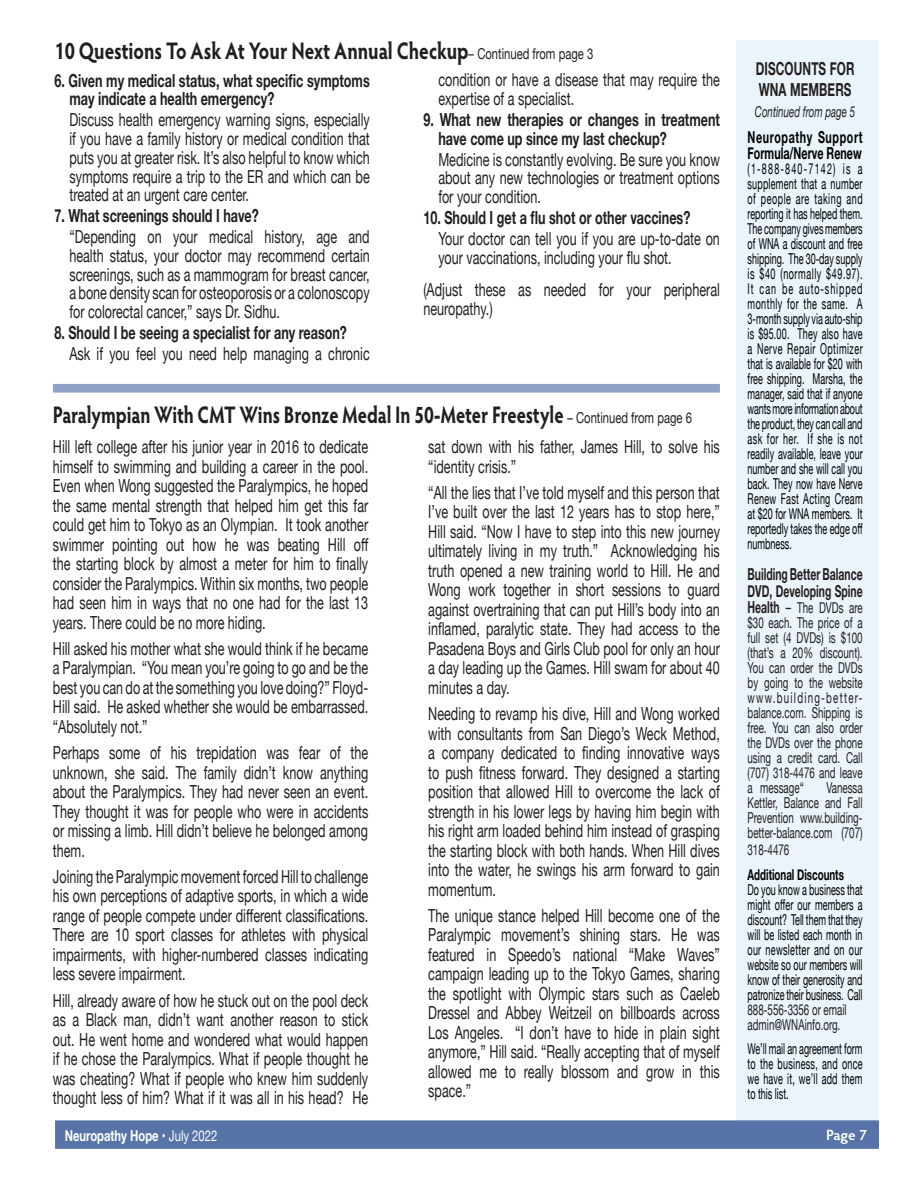
<style>
.page{position:relative;width:918px;height:1188px;background:#fff}
.page>*{position:absolute;margin:0;border:0;box-sizing:border-box;transform-origin:0 0}
.t1{font:700 24px "Hypatia Sans Pro";letter-spacing:-.005em;color:#231f20;scale:.75 1}
.t2{font:700 24px "Hypatia Sans Pro";letter-spacing:-.005em;color:#231f20;scale:.78 1}
.t3{font:18px/19.5px "Helvetica Neue";color:#231f20;text-align:justify;scale:.7 1}
.t4{font:700 18px/18.8px "Helvetica Neue";color:#231f20;scale:.7 1}
.t5{font:700 18px/21px "Helvetica Neue";color:#231f20;scale:.65 1}
.t6{font:700 16.5px/16.5px "Helvetica Neue";color:#231f20;scale:.63 1}
.t7{font:700 16.5px/16.5px "Helvetica Neue";letter-spacing:.04em;color:#000;scale:.65 1}
.t8{font:15px/15px "Helvetica Neue";color:#000;text-align:justify;scale:.6 1}
.t9{font:15px/15px "Helvetica Neue";color:#231f20;text-align:justify;scale:.65 1}
.t10{font:700 15px "Helvetica Neue";color:#fff;scale:.75 1}
.t11{font:700 15px "Helvetica Neue";color:#000;scale:.65 1}
.t12{font:italic 15px "Helvetica Neue";color:#231f20;scale:.65 1}
.Folio{font:600 15px "Hypatia Sans Pro";color:#fff}
.s1{font-family:"Helvetica Neue";font-weight:400;font-style:italic;font-size:15px}
.s2{font-family:"Helvetica Neue";font-weight:400;font-size:15px}
.s3{font-weight:400}
.s4{font-weight:700;font-size:16.5px}
.s5{font-size:16.5px}
.s6{color:#000}
</style>
<div class="page">
<div style="left:736px;top:41px;width:142px;height:1095px;background:#ebf4fa"></div>
<div style="left:56px;top:1121px;width:823px;height:27px;background:#5773a8"></div>
<div style="left:55px;top:1120px;width:824px;height:29px;border:2px solid #5773a8"></div>
<div style="left:53px;top:384px;width:668px;height:9px;background:#8fa2c5;border:2px solid #8fa2c5"></div>
<p class="t2" style="left:54px;top:33px;width:692px">10 Questions To Ask At Your Next Annual Checkup<span class="s1">–</span> <span class="s2">Continued from page 3</span></p>
<p class="t4" style="left:69px;top:71px;width:431px;text-indent:-15px">6. Given my medical status, what specific symptoms may indicate a health emergency?</p>
<p class="t3" style="left:69px;top:112px;width:431px;line-height:18.8px">Discuss health emergency warning signs, especially if you have a family history or medical condition that puts you at greater risk. It’s also helpful to know which symptoms require a trip to the ER and which can be treated at an urgent care center.</p>
<p class="t4" style="left:54px;top:207px;width:294px">7. What screenings should I have?</p>
<p class="t3" style="left:69px;top:228px;width:431px;line-height:18.8px">“Depending on your medical history, age and health status, your doctor may recommend certain screenings, such as a mammogram for breast cancer, a bone density scan for osteoporosis or a colonoscopy for colorectal cancer,” says Dr. Sidhu.</p>
<p class="t4" style="left:54px;top:324px;width:419px">8. Should I be seeing a specialist for any reason?</p>
<p class="t3" style="left:69px;top:345px;width:431px">Ask if you feel you need help managing a chronic</p>
<p class="t3" style="left:438px;top:72px;width:404px;line-height:18.8px">condition or have a disease that may require the expertise of a specialist.</p>
<p class="t4" style="left:438px;top:111px;width:404px;text-indent:-15px">9. What new therapies or changes in treatment have come up since my last checkup?</p>
<p class="t3" style="left:438px;top:151px;width:404px;line-height:18.8px">Medicine is constantly evolving. Be sure you know about any new technologies or treatment options for your condition.</p>
<p class="t4" style="left:423px;top:209px;width:383px">10. Should I get a flu shot or other vaccines?</p>
<p class="t3" style="left:438px;top:230px;width:404px;line-height:18.8px">Your doctor can tell you if you are up-to-date on your vaccinations, including your flu shot.</p>
<p class="t3" style="left:423px;top:281px;width:425px;line-height:18.8px">(Adjust these as needed for your peripheral neuropathy.)</p>
<p class="t1" style="left:53px;top:398px;width:854px">Paralympian With CMT Wins Bronze Medal In 50-Meter Freestyle <span class="s1">–</span> <span class="s2">Continued from page 6</span></p>
<p class="t3" style="left:53px;top:438px;width:452px">Hill left college after his junior year in 2016 to dedicate himself to swimming and building a career in the pool.<br>Even when Wong suggested the Paralympics, he hoped the same mental strength that helped him get this far could get him to Tokyo as an Olympian. It took another swimmer pointing out how he was beating Hill off the starting block by almost a meter for him to finally consider the Paralympics. Within six months, two people had seen him in ways that no one had for the last 13 years. There could be no more hiding.</p>
<p class="t3" style="left:53px;top:640px;width:452px">Hill asked his mother what she would think if he became a Paralympian. “You mean you’re going to go and be the best you can do at the something you love doing?” Floyd-Hill said. He asked whether she would be embarrassed. “Absolutely not.”</p>
<p class="t3" style="left:53px;top:744px;width:452px">Perhaps some of his trepidation was fear of the unknown, she said. The family didn’t know anything about the Paralympics. They had never seen an event.<br>They thought it was for people who were in accidents or missing a limb. Hill didn’t believe he belonged among them.</p>
<p class="t3" style="left:53px;top:868px;width:452px">Joining the Paralympic movement forced Hill to challenge his own perceptions of adaptive sports, in which a wide range of people compete under different classifications.<br>There are 10 sport classes for athletes with physical impairments, with higher-numbered classes indicating less severe impairment.</p>
<p class="t3" style="left:53px;top:992px;width:452px">Hill, already aware of how he stuck out on the pool deck as a Black man, didn’t want another reason to stick out. He went home and wondered what would happen if he chose the Paralympics. What if people thought he was cheating? What if people who knew him suddenly thought less of him? What if it was all in his head? He</p>
<p class="t10" style="left:65px;top:1124px;width:205px">Neuropathy Hope <span class="s3">• July 2022</span></p>
<p class="t3" style="left:428px;top:438px;width:418px">sat down with his father, James Hill, to solve his “identity crisis.”</p>
<p class="t3" style="left:428px;top:484px;width:418px">“All the lies that I’ve told myself and this person that I’ve built over the last 12 years has to stop here,” Hill said. “Now I have to step into this new journey ultimately living in my truth.” Acknowledging his truth opened a new training world to Hill. He and Wong work together in short sessions to guard against overtraining that can put Hill’s body into an inflamed, paralytic state. They had access to the Pasadena Boys and Girls Club pool for only an hour a day leading up the Games. Hill swam for about 40 minutes a day.</p>
<p class="t3" style="left:428px;top:705px;width:418px">Needing to revamp his dive, Hill and Wong worked with consultants from San Diego’s Weck Method, a company dedicated to finding innovative ways to push fitness forward. They designed a starting position that allowed Hill to overcome the lack of strength in his lower legs by having him begin with his right arm loaded behind him instead of grasping the starting block with both hands. When Hill dives into the water, he swings his arm forward to gain momentum.</p>
<p class="t3" style="left:428px;top:907px;width:418px">The unique stance helped Hill become one of the Paralympic movement’s shining stars. He was featured in Speedo’s national “Make Waves” campaign leading up to the Tokyo Games, sharing the spotlight with Olympic stars such as Caeleb Dressel and Abbey Weitzeil on billboards across Los Angeles. “I don’t have to hide in plain sight anymore,” Hill said. “Really accepting that of myself allowed me to really blossom and grow in this space.”</p>
<p class="t5" style="left:756px;top:59px;width:153px">DISCOUNTS FOR<br>WNA MEMBERS</p>
<p class="t12" style="left:755px;top:101px;width:156px">Continued from page 5</p>
<p class="t7" style="left:748px;top:129px;width:178px">Neuropathy Support<br>Formula/Nerve Renew</p>
<p class="t8" style="left:748px;top:162px;width:193px">(1-888-840-7142) is a supplement that a number of people are taking and reporting it has helped them.<br>The company gives members of WNA a discount and free shipping. The 30-day supply is $40 (normally $49.97).<br>It can be auto-shipped monthly for the same. A 3-month supply via auto-ship is $95.00. They also have a Nerve Repair Optimizer that is available for $20 with free shipping. Marsha, the manager, said that if anyone wants more information about the product, they can call and ask for her. If she is not readily available, leave your number and she will call you back. They now have Nerve Renew Fast Acting Cream at $20 for WNA members. It reportedly takes the edge off numbness.</p>
<p class="t6" style="left:748px;top:566px;width:184px">Building Better Balance<br>DVD, Developing Spine</p>
<p class="t9" style="left:748px;top:601px;width:179px"><span class="s4">Health</span> <span class="s5">–</span> The DVDs are $30 each. The price of a full set (4 DVDs) is $100 (that’s a 20% discount).<br>You can order the DVDs by going to the website www.building-better&shy;balance.com. Shipping is free. You can also order the DVDs over the phone using a credit card. Call (707) 318-4476 and leave a message“</p>
<p class="t9" style="left:748px;top:781px;width:179px;text-indent:79px">Vanessa Kettler, Balance and Fall Prevention www.building&shy;better-balance.com (707)</p>
<p class="t9" style="left:748px;top:843px;width:66px">318-4476</p>
<p class="t11" style="left:748px;top:863px;width:150px">Additional Discounts</p>
<p class="t8" style="left:748px;top:883px;width:193px">Do you know a business that might offer our members a discount? Tell them that they will be listed each month in our newsletter and on our website so our members will know of their generosity and patronize their business. Call</p>
<p class="t9" style="left:748px;top:1003px;width:154px">888-556-3356 or email admin@WNAinfo.org<span class="s6">.</span></p>
<p class="t8" style="left:748px;top:1042px;width:193px">We’ll mail an agreement form to the business, and once we have it, we’ll add them to this list.</p>
<p class="Folio" style="left:826px;top:1125px;width:43px">Page 7</p>
</div>
